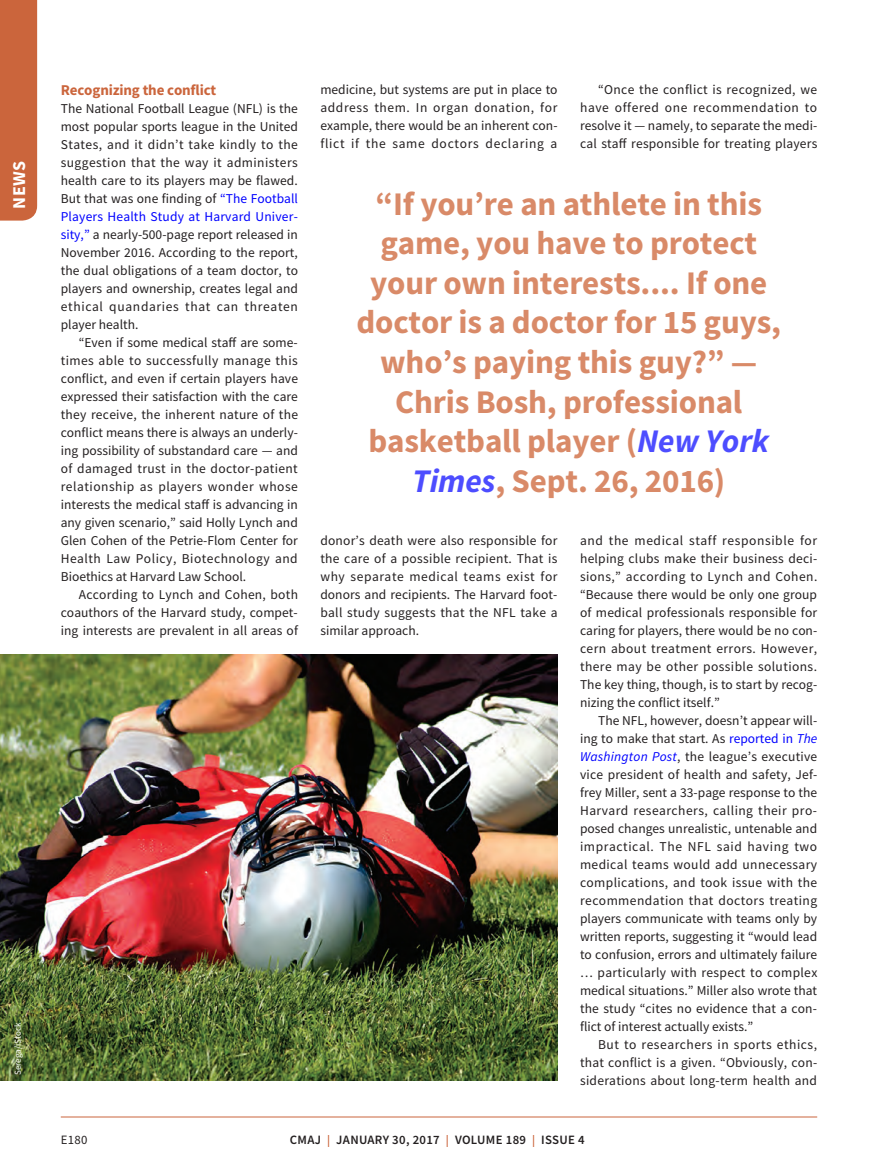
<style>
.page{position:relative;width:878px;height:1175px;background:#fff}
.page>*{position:absolute;margin:0;border:0;box-sizing:border-box;transform-origin:0 0}
.t1{font:700 33px/39.6px "Source Sans Pro";letter-spacing:-.005em;color:#d98a68;text-align:center}
.t2{font:700 18px "Source Sans Pro";color:#fff}
.t3{font:700 15px "Source Sans Pro";letter-spacing:-.01em;color:#cb653c}
.t4{font:13.5px/18px "Source Sans Pro";letter-spacing:.005em;color:#231f20;text-align:justify}
.t5{font:600 12.75px "Source Sans Pro";letter-spacing:.025em;color:#231f20}
.t6{font:12.75px "Source Sans Pro";color:#231f20}
.t7{font:9px "Source Sans Pro";color:#fff}
.s1{color:#00f}
.s2{font-style:italic;color:#4d4dff}
.s3{font-style:italic;color:#00f}
.s4{font-size:12px;color:#cb653c}
</style>
<div class="page">
<div style="left:0;top:0;width:37px;height:220px;background:#cb653c"></div>
<hr style="left:61px;top:1116px;width:756px;height:1px;background:#cb653c">
<img style="left:0;top:655px;width:557px;height:425px">
<h2 class="t2" style="left:7px;top:208px;width:49px;rotate:-90deg">NEWS</h2>
<p class="t7" style="left:12px;top:1074px;width:54px;rotate:-90deg">Serega/iStock</p>
<p class="t3" style="left:61px;top:79px;width:157px">Recognizing the conflict</p>
<p class="t4" style="left:61px;top:99px;width:239px">The National Football League (NFL) is the most popular sports league in the United States, and it didn’t take kindly to the suggestion that the way it administers health care to its players may be flawed.<br>But that was one finding of <span class="s1">“The Football Players Health Study at Harvard Univer&shy;sity,”</span> a nearly-500-page report released in November 2016. According to the report, the dual obligations of a team doctor, to players and ownership, creates legal and ethical quandaries that can threaten player health.</p>
<p class="t4" style="left:61px;top:333px;width:239px;text-indent:18px">“Even if some medical staff are some&shy;times able to successfully manage this conflict, and even if certain players have expressed their satisfaction with the care they receive, the inherent nature of the conflict means there is always an underly&shy;ing possibility of substandard care — and of damaged trust in the doctor-patient relationship as players wonder whose interests the medical staff is advancing in any given scenario,” said Holly Lynch and Glen Cohen of the Petrie-Flom Center for Health Law Policy, Biotechnology and Bioethics at Harvard Law School.</p>
<p class="t4" style="left:61px;top:585px;width:239px;text-indent:18px">According to Lynch and Cohen, both coauthors of the Harvard study, compet&shy;ing interests are prevalent in all areas of</p>
<p class="t4" style="left:320px;top:81px;width:239px">medicine, but systems are put in place to address them. In organ donation, for example, there would be an inherent con&shy;flict if the same doctors declaring a</p>
<p class="t4" style="left:580px;top:81px;width:239px;text-indent:18px">“Once the conflict is recognized, we have offered one recommendation to resolve it — namely, to separate the medi&shy;cal staff responsible for treating players</p>
<h1 class="t1" style="left:356px;top:183px;width:426px">“If you’re an athlete in this game, you have to protect your own interests.... If one doctor is a doctor for 15 guys, who’s paying this guy?” —<br>Chris Bosh, professional basketball player (<span class="s2">New York<br>Times</span>, Sept. 26, 2016)</h1>
<p class="t4" style="left:320px;top:531px;width:239px">donor’s death were also responsible for the care of a possible recipient. That is why separate medical teams exist for donors and recipients. The Harvard foot&shy;ball study suggests that the NFL take a similar approach.</p>
<p class="t4" style="left:580px;top:531px;width:239px">and the medical staff responsible for helping clubs make their business deci&shy;sions,” according to Lynch and Cohen. “Because there would be only one group of medical professionals responsible for caring for players, there would be no con&shy;cern about treatment errors. However, there may be other possible solutions.<br>The key thing, though, is to start by recog&shy;nizing the conflict itself.”</p>
<p class="t4" style="left:580px;top:711px;width:239px;text-indent:18px">The NFL, however, doesn’t appear will&shy;ing to make that start. As <span class="s1">reported in</span> <span class="s3">The Washington Post</span>, the league’s executive vice president of health and safety, Jef&shy;frey Miller, sent a 33-page response to the Harvard researchers, calling their pro&shy;posed changes unrealistic, untenable and impractical. The NFL said having two medical teams would add unnecessary complications, and took issue with the recommendation that doctors treating players communicate with teams only by written reports, suggesting it “would lead to confusion, errors and ultimately failure … particularly with respect to complex medical situations.” Miller also wrote that the study “cites no evidence that a con&shy;flict of interest actually exists.”</p>
<p class="t4" style="left:580px;top:1035px;width:238px;text-indent:18px">But to researchers in sports ethics, that conflict is a given. “Obviously, con&shy;siderations about long-term health and</p>
<p class="t6" style="left:61px;top:1132px;width:28px">E180</p>
<p class="t5" style="left:290px;top:1131px;width:296px">CMAJ <span class="s4">|</span> JANUARY 30, 2017 <span class="s4">|</span> VOLUME 189 <span class="s4">|</span> ISSUE 4</p>
</div>
